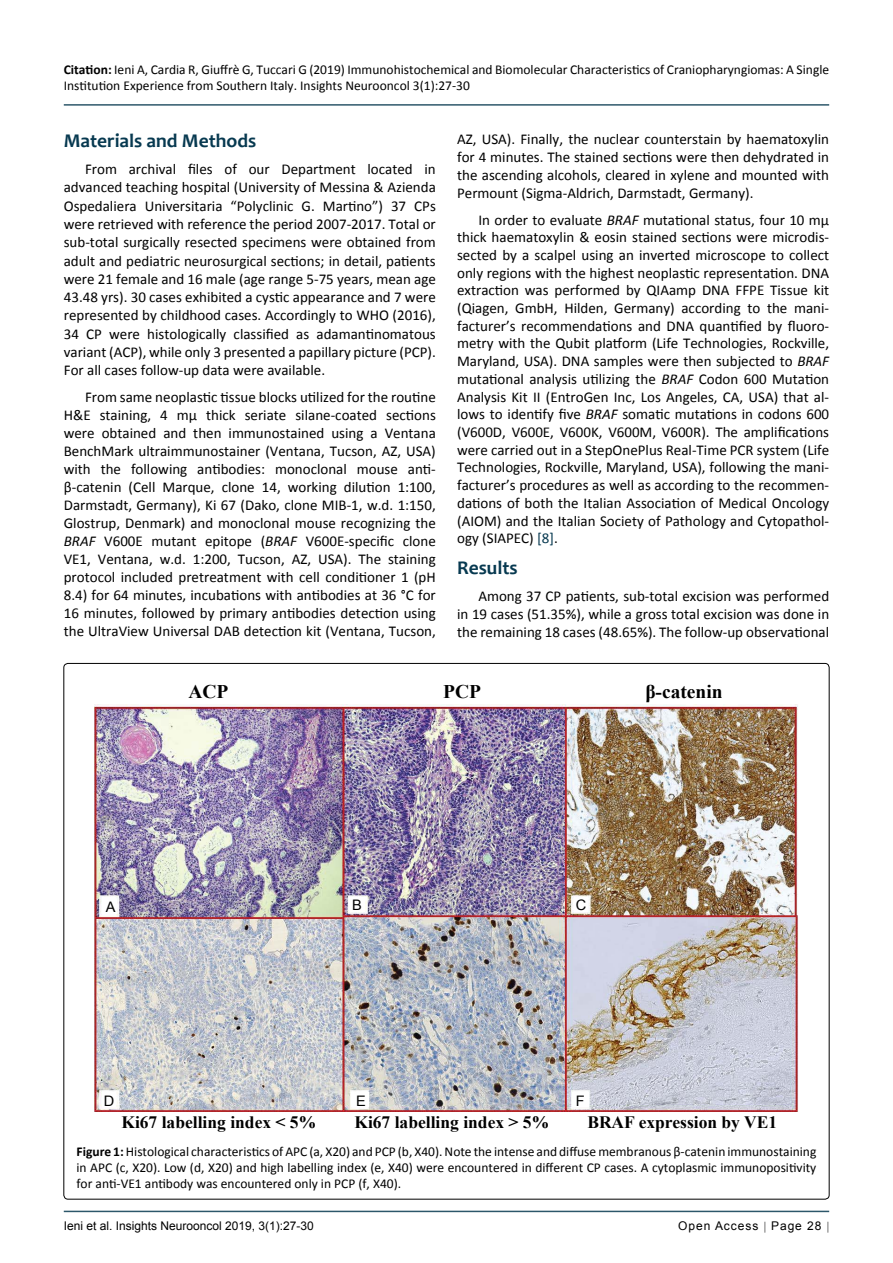
<style>
.page{position:relative;width:893px;height:1263px;background:#fff}
.page>*{position:absolute;margin:0;border:0;box-sizing:border-box;transform-origin:0 0}
.t1{font:700 19.5px "Candara";color:#073950}
.t2{font:700 19.35px "Times New Roman";color:#000}
.t3{font:700 17.4px "Times New Roman";color:#000}
.t4{font:15px/18px "Calibri";color:#000;text-align:justify}
.t5{font:14.4px "Arial";color:#000}
.t6{font:13.5px/16.2px "Calibri";color:#000}
.t7{font:12px "Arial";color:#000}
.t8{font:12px "Arial";letter-spacing:.08em;color:#000}
.s1{font-weight:700}
.s2{font-style:italic}
.s3{color:#073950}
</style>
<div class="page">
<hr style="left:64px;top:1211px;width:765px;height:1px;background:#073950">
<hr style="left:64px;top:104px;width:765px;height:2px;background:#073950">
<img style="left:95px;top:704px;width:703px;height:408px">
<div style="left:350px;top:897px;width:15px;height:15px;background:#fff"></div>
<div style="left:102px;top:899px;width:15px;height:15px;background:#fff"></div>
<div style="left:574px;top:897px;width:13px;height:15px;background:#fff"></div>
<div style="left:102px;top:1092px;width:13px;height:15px;background:#fff"></div>
<div style="left:351px;top:1092px;width:17px;height:15px;background:#fff"></div>
<div style="left:572px;top:1092px;width:16px;height:15px;background:#fff"></div>
<p class="t6" style="left:64px;top:61px;width:767px"><span class="s1">Citation:</span> Ieni A, Cardia R, Giuffrè G, Tuccari G (2019) Immunohistochemical and Biomolecular Characteristics of Craniopharyngiomas: A Single<br>Institution Experience from Southern Italy. Insights Neurooncol 3(1):27-30</p>
<h1 class="t1" style="left:64px;top:129px;width:194px">Materials and Methods</h1>
<p class="t4" style="left:64px;top:160px;width:374px;text-indent:21px">From archival files of our Department located in advanced teaching hospital (University of Messina &amp; Azienda Ospedaliera Universitaria “Polyclinic G. Martino”) 37 CPs were retrieved with reference the period 2007-2017. Total or sub-total surgically resected specimens were obtained from adult and pediatric neurosurgical sections; in detail, patients were 21 female and 16 male (age range 5-75 years, mean age 43.48 yrs). 30 cases exhibited a cystic appearance and 7 were represented by childhood cases. Accordingly to WHO (2016), 34 CP were histologically classified as adamantinomatous variant (ACP), while only 3 presented a papillary picture (PCP).<br>For all cases follow-up data were available.</p>
<p class="t4" style="left:64px;top:388px;width:374px;text-indent:21px">From same neoplastic tissue blocks utilized for the routine H&amp;E staining, 4 mµ thick seriate silane-coated sections were obtained and then immunostained using a Ventana BenchMark ultraimmunostainer (Ventana, Tucson, AZ, USA) with the following antibodies: monoclonal mouse anti&shy;β-catenin (Cell Marque, clone 14, working dilution 1:100, Darmstadt, Germany), Ki 67 (Dako, clone MIB-1, w.d. 1:150, Glostrup, Denmark) and monoclonal mouse recognizing the <span class="s2">BRAF</span> V600E mutant epitope (<span class="s2">BRAF</span> V600E-specific clone VE1, Ventana, w.d. 1:200, Tucson, AZ, USA). The staining protocol included pretreatment with cell conditioner 1 (pH 8.4) for 64 minutes, incubations with antibodies at 36 °C for 16 minutes, followed by primary antibodies detection using the UltraView Universal DAB detection kit (Ventana, Tucson,</p>
<p class="t4" style="left:457px;top:130px;width:374px">AZ, USA). Finally, the nuclear counterstain by haematoxylin for 4 minutes. The stained sections were then dehydrated in the ascending alcohols, cleared in xylene and mounted with Permount (Sigma-Aldrich, Darmstadt, Germany).</p>
<p class="t4" style="left:457px;top:211px;width:374px;text-indent:21px">In order to evaluate <span class="s2">BRAF</span> mutational status, four 10 mµ thick haematoxylin &amp; eosin stained sections were microdis&shy;sected by a scalpel using an inverted microscope to collect only regions with the highest neoplastic representation. DNA extraction was performed by QIAamp DNA FFPE Tissue kit (Qiagen, GmbH, Hilden, Germany) according to the mani&shy;facturer’s recommendations and DNA quantified by fluoro&shy;metry with the Qubit platform (Life Technologies, Rockville, Maryland, USA). DNA samples were then subjected to <span class="s2">BRAF </span>mutational analysis utilizing the <span class="s2">BRAF</span> Codon 600 Mutation Analysis Kit II (EntroGen Inc, Los Angeles, CA, USA) that al&shy;lows to identify five <span class="s2">BRAF</span> somatic mutations in codons 600 (V600D, V600E, V600K, V600M, V600R). The amplifications were carried out in a StepOnePlus Real-Time PCR system (Life Technologies, Rockville, Maryland, USA), following the mani&shy;facturer’s procedures as well as according to the recommen&shy;dations of both the Italian Association of Medical Oncology (AIOM) and the Italian Society of Pathology and Cytopathol&shy;ogy (SIAPEC) <span class="s3">[8]</span>.</p>
<h1 class="t1" style="left:457px;top:556px;width:62px">Results</h1>
<p class="t4" style="left:457px;top:587px;width:374px;text-indent:21px">Among 37 CP patients, sub-total excision was performed in 19 cases (51.35%), while a gross total excision was done in the remaining 18 cases (48.65%). The follow-up observational</p>
<p class="t2" style="left:188px;top:678px;width:41px">ACP</p>
<p class="t2" style="left:443px;top:678px;width:39px">PCP</p>
<p class="t2" style="left:645px;top:678px;width:79px">β-catenin</p>
<p class="t5" style="left:106px;top:897px;width:11px">A</p>
<p class="t5" style="left:352px;top:895px;width:11px">B</p>
<p class="t5" style="left:576px;top:895px;width:12px">C</p>
<p class="t5" style="left:104px;top:1091px;width:12px">D</p>
<p class="t5" style="left:356px;top:1091px;width:11px">E</p>
<p class="t5" style="left:576px;top:1091px;width:10px">F</p>
<p class="t3" style="left:121px;top:1110px;width:196px">Ki67 labelling index &lt; 5%</p>
<p class="t3" style="left:354px;top:1110px;width:196px">Ki67 labelling index &gt; 5%</p>
<p class="t3" style="left:587px;top:1110px;width:191px">BRAF expression by VE1</p>
<p class="t6" style="left:77px;top:1143px;width:741px;text-align:justify"><span class="s1">Figure 1:</span> Histological characteristics of APC (a, X20) and PCP (b, X40). Note the intense and diffuse membranous β-catenin immunostaining in APC (c, X20). Low (d, X20) and high labelling index (e, X40) were encountered in different CP cases. A cytoplasmic immunopositivity for anti-VE1 antibody was encountered only in PCP (f, X40).</p>
<p class="t7" style="left:64px;top:1218px;width:252px">Ieni et al. Insights Neurooncol 2019, 3(1):27-30</p>
<p class="t8" style="left:678px;top:1218px;width:145px">Open Access Page 28</p>
</div>
